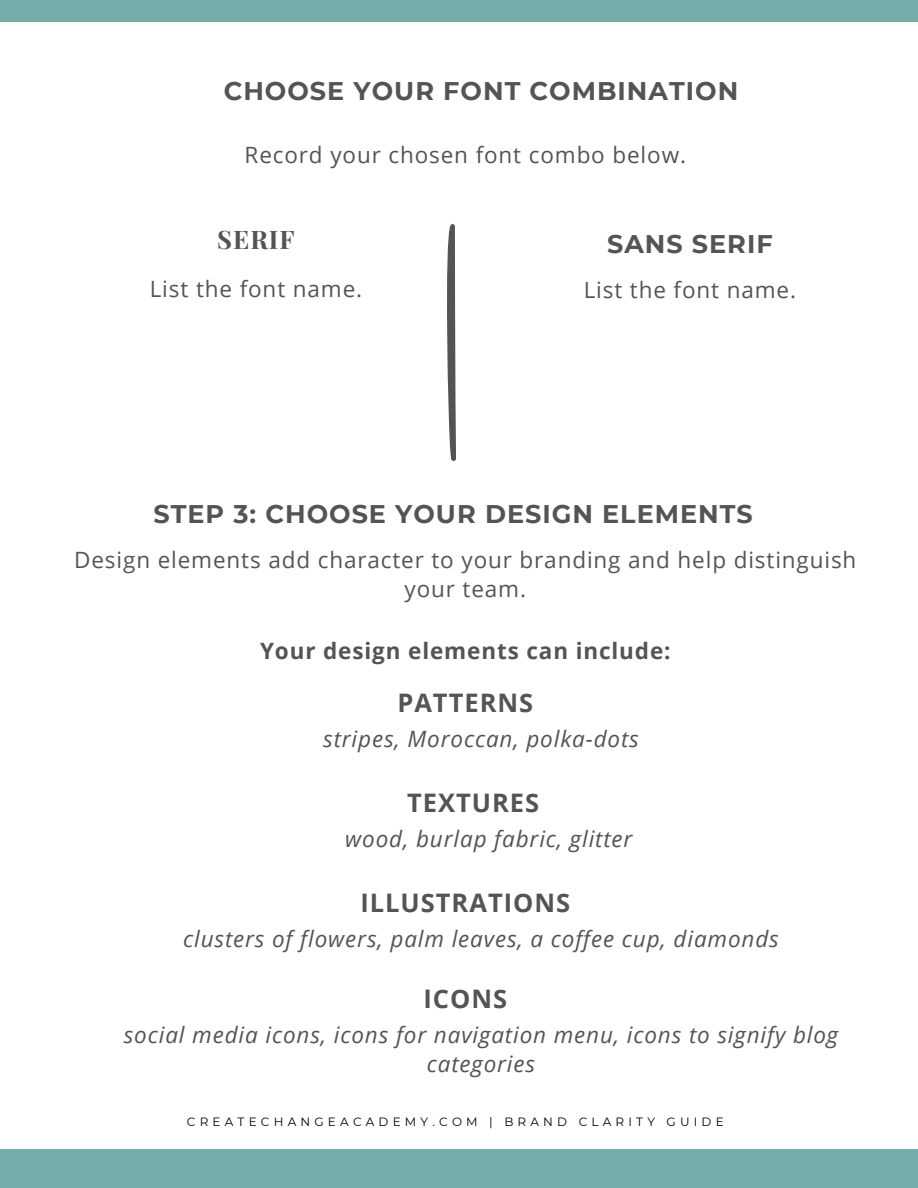
<style>
.page{position:relative;width:918px;height:1188px;background:#fff}
.page>*{position:absolute;margin:0;border:0;box-sizing:border-box;transform-origin:0 0}
.t1{font:700 25.5px "Montserrat";letter-spacing:.04em;color:#545454}
.t2{font:700 25.5px "Open Sans";letter-spacing:.04em;color:#545454}
.t3{font:700 25.5px "Playfair Display";letter-spacing:.04em;color:#545454}
.t4{font:italic 22.5px/29.2px "Open Sans";letter-spacing:.04em;color:#545454;text-align:center}
.t5{font:22.5px/29.2px "Open Sans";letter-spacing:.04em;color:#545454;text-align:center}
.t6{font:700 22.5px "Open Sans";letter-spacing:.04em;color:#545454}
.t7{font:12px "Montserrat";letter-spacing:.35em;color:#000}
</style>
<div class="page">
<div style="left:0;top:1149px;width:918px;height:38px;background:#74ada9"></div>
<div style="left:0;top:0;width:918px;height:21px;background:#74ada9"></div>
<svg style="left:447px;top:224px;width:9px;height:237px;background:#767676"></svg>
<p class="t1" style="left:224px;top:76px;width:516px">CHOOSE YOUR FONT COMBINATION</p>
<p class="t5" style="left:245px;top:140px;width:443px">Record your chosen font combo below.</p>
<p class="t3" style="left:217px;top:222px;width:79px">SERIF</p>
<p class="t5" style="left:150px;top:274px;width:214px">List the font name.</p>
<p class="t1" style="left:607px;top:228px;width:167px">SANS SERIF</p>
<p class="t5" style="left:584px;top:275px;width:214px">List the font name.</p>
<p class="t1" style="left:154px;top:499px;width:601px">STEP 3: CHOOSE YOUR DESIGN ELEMENTS</p>
<p class="t5" style="left:74px;top:545px;width:784px">Design elements add character to your branding and help distinguish your team.</p>
<p class="t6" style="left:260px;top:635px;width:412px">Your design elements can include:</p>
<p class="t2" style="left:397px;top:685px;width:137px">PATTERNS</p>
<p class="t4" style="left:323px;top:724px;width:317px">stripes, Moroccan, polka-dots</p>
<p class="t2" style="left:407px;top:785px;width:134px">TEXTURES</p>
<p class="t4" style="left:345px;top:824px;width:289px">wood, burlap fabric, glitter</p>
<p class="t2" style="left:360px;top:885px;width:211px">ILLUSTRATIONS</p>
<p class="t4" style="left:183px;top:924px;width:597px">clusters of flowers, palm leaves, a coffee cup, diamonds</p>
<p class="t2" style="left:423px;top:981px;width:85px">ICONS</p>
<p class="t4" style="left:124px;top:1020px;width:716px">social media icons, icons for navigation menu, icons to signify blog categories</p>
<p class="t7" style="left:187px;top:1114px;width:538px">CREATECHANGEACADEMY.COM | BRAND CLARITY GUIDE</p>
</div>
